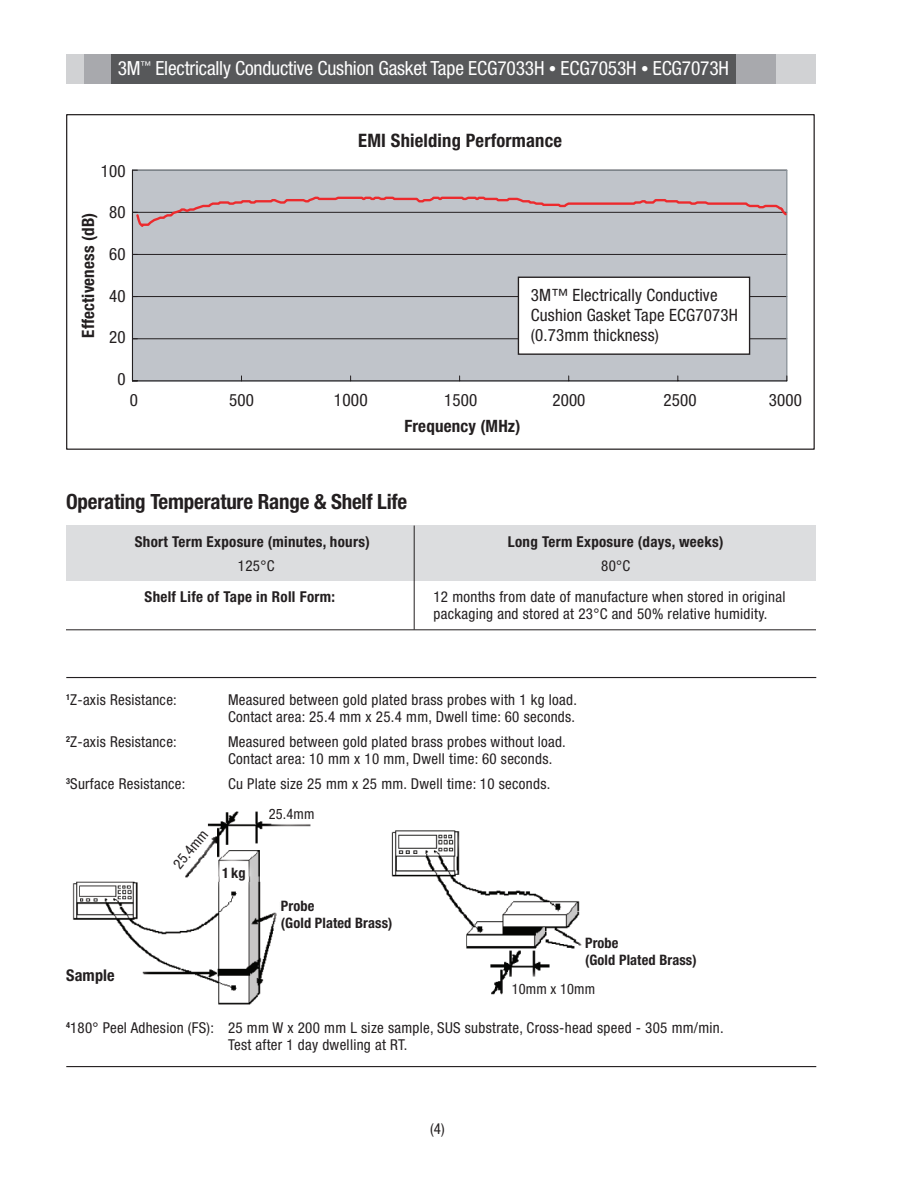
<style>
.page{position:relative;width:918px;height:1188px;background:#fff}
.page>*{position:absolute;margin:0;border:0;box-sizing:border-box;transform-origin:0 0}
.t1{font:700 condensed 21px "Helvetica Neue LT Std";letter-spacing:-.01em;color:#231f20}
.t2{font:condensed 19.5px "Helvetica Neue LT Std";letter-spacing:-.01em;color:#fff}
.t3{font:700 condensed 18.6px "Helvetica Neue LT Std";letter-spacing:.01em;color:#231f20}
.t4{font:condensed 17.4px "Helvetica Neue LT Std";color:#231f20}
.t5{font:condensed 16.95px/20.1px "Helvetica Neue LT Std";letter-spacing:.01em;color:#231f20}
.t6{font:700 condensed 16.95px "Helvetica Neue LT Std";letter-spacing:.01em;color:#231f20}
.t7{font:700 condensed 16.2px "Helvetica Neue LT Std";letter-spacing:.01em;color:#231f20}
.t8{font:condensed 15px/16.5px "Helvetica Neue LT Std";letter-spacing:.02em;color:#231f20}
.t9{font:700 condensed 15px "Helvetica Neue LT Std";letter-spacing:.02em;color:#231f20}
.t10{font:700 condensed 14.4px/17.1px "Helvetica Neue LT Std";letter-spacing:.01em;color:#231f20}
.t11{font:condensed 14.4px "Helvetica Neue LT Std";letter-spacing:.01em;color:#231f20}
.t12{font:700 condensed 14.4px "Helvetica Neue";color:#231f20}
.s1{font-size:15px}
</style>
<div class="page">
<div style="left:132px;top:170px;width:655px;height:211px;background:#c0c4ca"></div>
<svg style="left:135px;top:195px;width:652px;height:36px;background:#beb4ba"></svg>
<div style="left:518px;top:277px;width:232px;height:77px;background:#fff"></div>
<div style="left:518px;top:277px;width:232px;height:78px;border:1px solid #231f20"></div>
<div style="left:66px;top:525px;width:750px;height:56px;background:#dcdddf"></div>
<hr style="left:66px;top:629px;width:750px;height:1px;background:#231f20">
<hr style="left:414px;top:526px;width:1px;height:104px;background:#231f20">
<hr style="left:66px;top:677px;width:750px;height:1px;background:#231f20">
<img style="left:72px;top:811px;width:510px;height:194px">
<hr style="left:66px;top:1066px;width:750px;height:1px;background:#231f20">
<div style="left:775px;top:54px;width:41px;height:30px;background:#d1d2d4"></div>
<div style="left:735px;top:54px;width:40px;height:30px;background:#a8a9ad"></div>
<div style="left:66px;top:54px;width:20px;height:30px;background:#d1d2d4"></div>
<div style="left:84px;top:54px;width:29px;height:30px;background:#a8a9ad"></div>
<div style="left:111px;top:54px;width:624px;height:30px;background:#57585a"></div>
<p class="t2" style="left:118px;top:57px;width:613px">3M<sup>™</sup> Electrically Conductive Cushion Gasket Tape ECG7033H <span class="s1">•</span> ECG7053H <span class="s1">•</span> ECG7073H</p>
<p class="t5" style="left:101px;top:161px;width:26px">100</p>
<p class="t5" style="left:109px;top:202px;width:18px">80</p>
<p class="t5" style="left:109px;top:244px;width:18px">60</p>
<p class="t5" style="left:109px;top:285px;width:18px">40</p>
<p class="t5" style="left:109px;top:327px;width:18px">20</p>
<p class="t5" style="left:118px;top:369px;width:10px">0</p>
<p class="t6" style="left:78px;top:338px;width:126px;rotate:-90deg">Effectiveness (dB)</p>
<p class="t3" style="left:358px;top:129px;width:205px">EMI Shielding Performance</p>
<p class="t5" style="left:531px;top:285px;width:208px">3M™ Electrically Conductive<br>Cushion Gasket Tape ECG7073H (0.73mm thickness)</p>
<p class="t5" style="left:130px;top:389px;width:10px">0</p>
<p class="t5" style="left:229px;top:390px;width:26px">500</p>
<p class="t4" style="left:334px;top:390px;width:35px">1000</p>
<p class="t5" style="left:444px;top:390px;width:35px">1500</p>
<p class="t5" style="left:552px;top:390px;width:35px">2000</p>
<p class="t5" style="left:663px;top:389px;width:35px">2500</p>
<p class="t5" style="left:769px;top:389px;width:35px">3000</p>
<p class="t6" style="left:404px;top:415px;width:117px">Frequency (MHz)</p>
<p class="t1" style="left:66px;top:489px;width:343px">Operating Temperature Range &amp; Shelf Life</p>
<p class="t9" style="left:135px;top:532px;width:236px">Short Term Exposure (minutes, hours)</p>
<p class="t9" style="left:508px;top:532px;width:217px">Long Term Exposure (days, weeks)</p>
<p class="t8" style="left:238px;top:557px;width:38px">125°C</p>
<p class="t8" style="left:601px;top:557px;width:31px">80°C</p>
<p class="t9" style="left:145px;top:588px;width:192px">Shelf Life of Tape in Roll Form:</p>
<p class="t8" style="left:433px;top:589px;width:353px">12 months from date of manufacture when stored in original packaging and stored at 23°C and 50% relative humidity.</p>
<p class="t8" style="left:66px;top:692px;width:112px"><sup>1</sup>Z-axis Resistance:</p>
<p class="t8" style="left:228px;top:692px;width:350px">Measured between gold plated brass probes with 1 kg load.<br>Contact area: 25.4 mm x 25.4 mm, Dwell time: 60 seconds.</p>
<p class="t8" style="left:66px;top:734px;width:112px"><sup>2</sup>Z-axis Resistance:</p>
<p class="t8" style="left:228px;top:734px;width:339px">Measured between gold plated brass probes without load.<br>Contact area: 10 mm x 10 mm, Dwell time: 60 seconds.</p>
<p class="t8" style="left:66px;top:776px;width:121px"><sup>3</sup>Surface Resistance:</p>
<p class="t8" style="left:228px;top:776px;width:324px">Cu Plate size 25 mm x 25 mm. Dwell time: 10 seconds.</p>
<p class="t7" style="left:66px;top:965px;width:50px">Sample</p>
<p class="t11" style="left:170px;top:861px;width:47px;rotate:-51deg">25.4mm</p>
<p class="t12" style="left:222px;top:864px;width:25px">1 kg</p>
<p class="t11" style="left:269px;top:805px;width:47px">25.4mm</p>
<p class="t10" style="left:281px;top:897px;width:113px">Probe<br>(Gold Plated Brass)</p>
<p class="t10" style="left:585px;top:934px;width:113px">Probe<br>(Gold Plated Brass)</p>
<p class="t11" style="left:512px;top:981px;width:85px">10mm x 10mm</p>
<p class="t8" style="left:228px;top:1019px;width:497px;text-indent:-162px"><sup>4</sup>180° Peel Adhesion (FS): 25 mm W x 200 mm L size sample, SUS substrate, Cross-head speed - 305 mm/min.<br>Test after 1 day dwelling at RT.</p>
<p class="t8" style="left:430px;top:1120px;width:16px">(4)</p>
</div>
